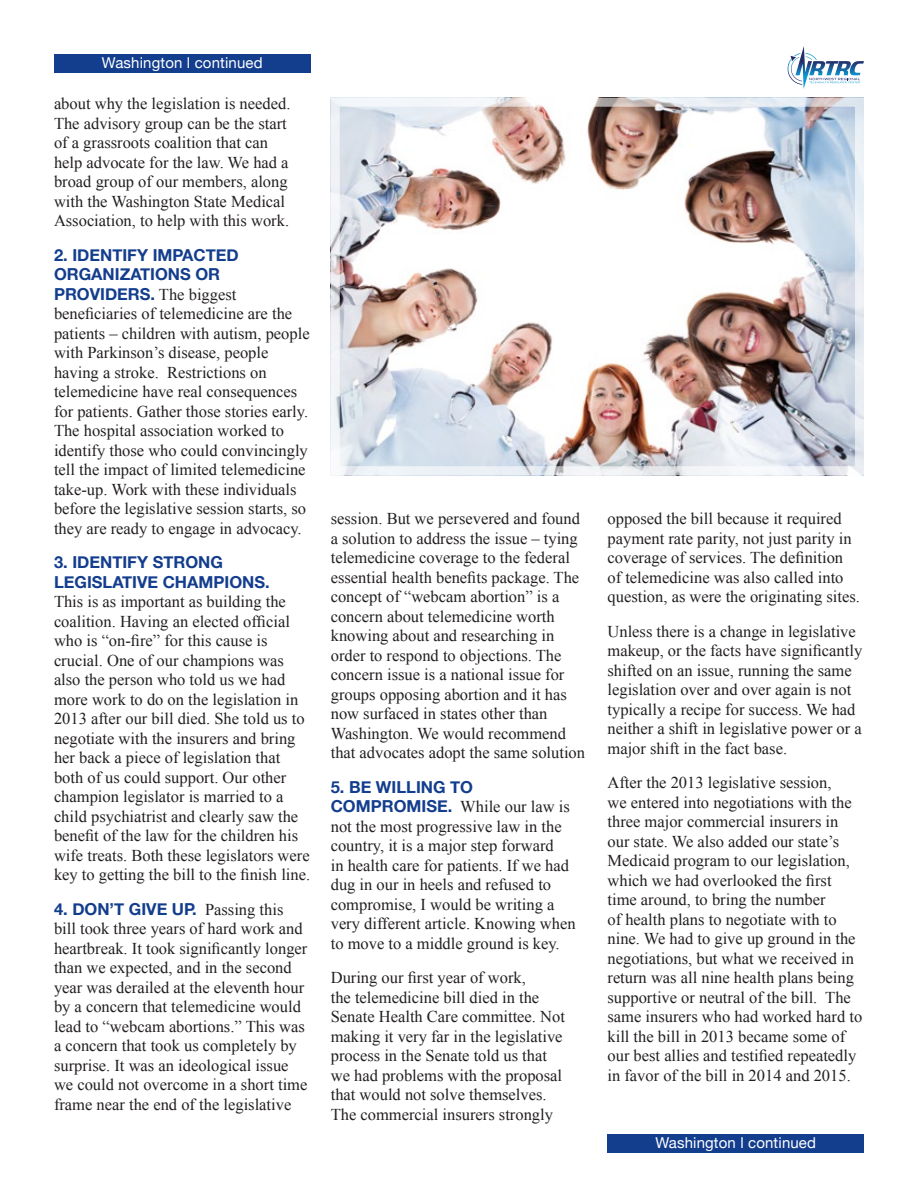
<style>
.page{position:relative;width:918px;height:1188px;background:#fff}
.page>*{position:absolute;margin:0;border:0;box-sizing:border-box;transform-origin:0 0}
.t1{font:16.5px/19.5px "Times New Roman";color:#231f20}
.t2{font:700 16.5px/19.5px "Helvetica Neue";color:#133d8d}
.t3{font:15px "Helvetica Neue";letter-spacing:.01em;color:#fff}
.s1{font-family:"Times New Roman";font-weight:400;color:#231f20}
.s2{font-family:"Helvetica Neue";font-weight:700;color:#133d8d}
</style>
<div class="page">
<svg style="left:788px;top:46px;width:76px;height:43px"></svg>
<img style="left:341px;top:108px;width:513px;height:357px">
<div style="left:54px;top:54px;width:256px;height:18px;background:#133d8d"></div>
<div style="left:608px;top:1134px;width:256px;height:18px;background:#133d8d"></div>
<div style="left:331px;top:98px;width:533px;height:377px;border:9px solid #fff"></div>
<p class="t3" style="left:102px;top:52px;width:162px">Washington l continued</p>
<p class="t1" style="left:54px;top:94px;width:238px">about why the legislation is needed.<br>The advisory group can be the start of a grassroots coalition that can help advocate for the law. We had a broad group of our members, along with the Washington State Medical Association, to help with this work.</p>
<p class="t2" style="left:54px;top:246px;width:186px">2. IDENTIFY IMPACTED<br>ORGANIZATIONS OR<br>PROVIDERS. <span class="s1">The biggest</span></p>
<p class="t1" style="left:54px;top:304px;width:257px">beneficiaries of telemedicine are the patients – children with autism, people with Parkinson’s disease, people having a stroke. Restrictions on telemedicine have real consequences for patients. Gather those stories early.<br>The hospital association worked to identify those who could convincingly tell the impact of limited telemedicine take-up. Work with these individuals before the legislative session starts, so they are ready to engage in advocacy.</p>
<p class="t2" style="left:54px;top:553px;width:217px">3. IDENTIFY STRONG<br>LEGISLATIVE CHAMPIONS.</p>
<p class="t1" style="left:54px;top:592px;width:258px">This is as important as building the coalition. Having an elected official who is “on-fire” for this cause is crucial. One of our champions was also the person who told us we had more work to do on the legislation in 2013 after our bill died. She told us to negotiate with the insurers and bring her back a piece of legislation that both of us could support. Our other champion legislator is married to a child psychiatrist and clearly saw the benefit of the law for the children his wife treats. Both these legislators were key to getting the bill to the finish line.</p>
<p class="t2" style="left:54px;top:900px;width:231px">4. DON’T GIVE UP. <span class="s1">Passing this</span></p>
<p class="t1" style="left:54px;top:919px;width:255px">bill took three years of hard work and heartbreak. It took significantly longer than we expected, and in the second year was derailed at the eleventh hour by a concern that telemedicine would lead to “webcam abortions.” This was a concern that took us completely by surprise. It was an ideological issue we could not overcome in a short time frame near the end of the legislative</p>
<p class="t1" style="left:331px;top:509px;width:256px">session. But we persevered and found a solution to address the issue – tying telemedicine coverage to the federal essential health benefits package. The concept of “webcam abortion” is a concern about telemedicine worth knowing about and researching in order to respond to objections. The concern issue is a national issue for groups opposing abortion and it has now surfaced in states other than Washington. We would recommend that advocates adopt the same solution</p>
<p class="t2" style="left:331px;top:777px;width:144px">5. BE WILLING TO</p>
<p class="t1" style="left:331px;top:797px;width:246px"><span class="s2">COMPROMISE.</span> While our law is not the most progressive law in the country, it is a major step forward<br>in health care for patients. If we had dug in our in heels and refused to compromise, I would be writing a very different article. Knowing when to move to a middle ground is key.</p>
<p class="t1" style="left:331px;top:968px;width:236px">During our first year of work,<br>the telemedicine bill died in the Senate Health Care committee. Not making it very far in the legislative process in the Senate told us that we had problems with the proposal that would not solve themselves.<br>The commercial insurers strongly</p>
<p class="t1" style="left:608px;top:509px;width:254px">opposed the bill because it required payment rate parity, not just parity in coverage of services. The definition of telemedicine was also called into question, as were the originating sites.</p>
<p class="t1" style="left:608px;top:621px;width:256px">Unless there is a change in legislative makeup, or the facts have significantly shifted on an issue, running the same legislation over and over again is not typically a recipe for success. We had neither a shift in legislative power or a major shift in the fact base.</p>
<p class="t1" style="left:608px;top:773px;width:256px">After the 2013 legislative session,<br>we entered into negotiations with the three major commercial insurers in our state. We also added our state’s Medicaid program to our legislation, which we had overlooked the first time around, to bring the number<br>of health plans to negotiate with to nine. We had to give up ground in the negotiations, but what we received in return was all nine health plans being supportive or neutral of the bill. The same insurers who had worked hard to kill the bill in 2013 became some of our best allies and testified repeatedly in favor of the bill in 2014 and 2015.</p>
<p class="t3" style="left:655px;top:1132px;width:162px">Washington l continued</p>
</div>
